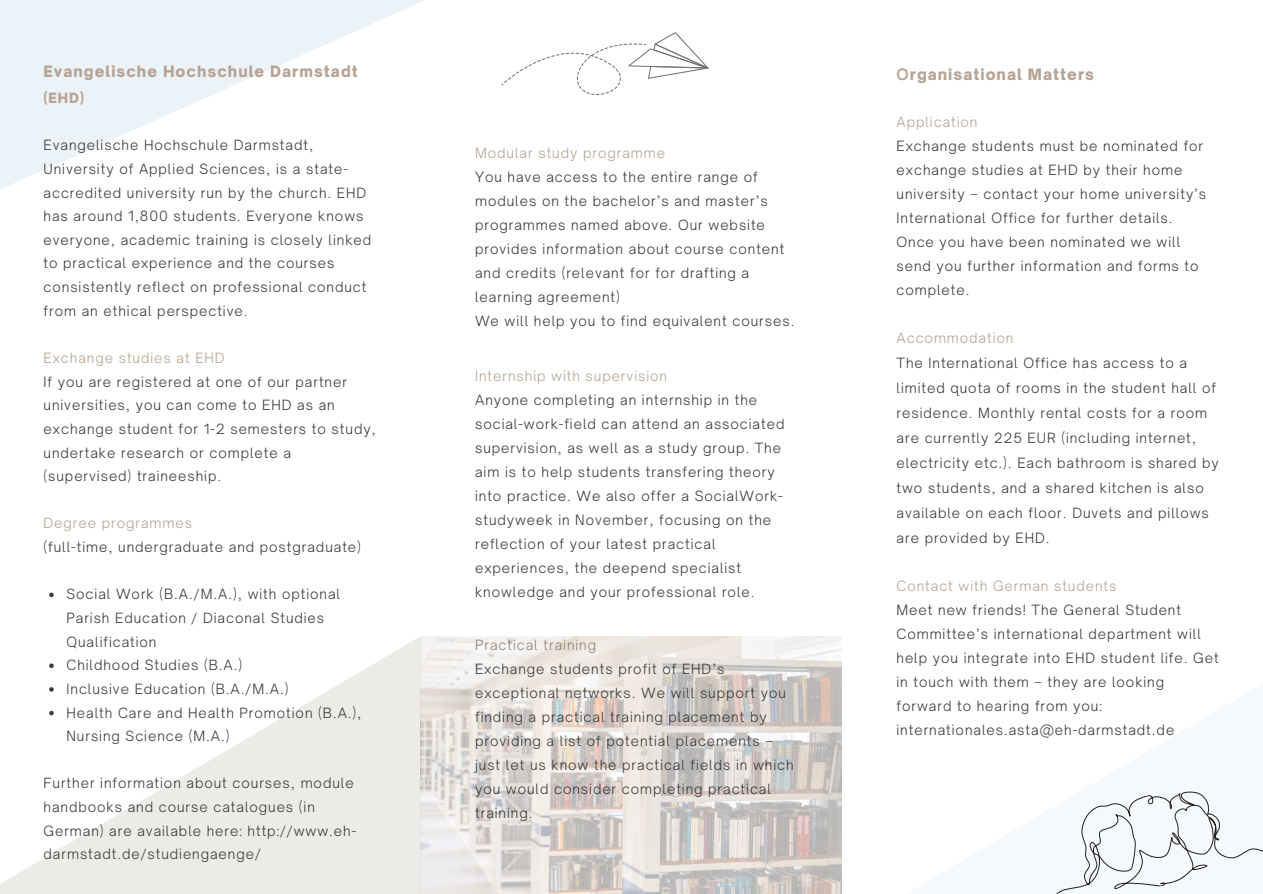
<style>
.page{position:relative;width:1263px;height:894px;background:#fff}
.page>*{position:absolute;margin:0;border:0;box-sizing:border-box;transform-origin:0 0}
.t1{font:900 15px "Open Sauce One";letter-spacing:.07em;color:#b6a393}
.t2{font:300 13.5px/24px "Open Sauce One";letter-spacing:.07em;color:#393939}
.t3{font:300 13.5px "Open Sauce One";letter-spacing:.07em;color:#b6a393}
.t4{font:300 13.5px "Open Sauce One";letter-spacing:.07em;color:#928072}
.t5{font:900 13.5px "Open Sauce One";color:#b6a393}
.s1{font-weight:600}
</style>
<div class="page">
<svg style="left:0;top:636px;width:421px;height:257px;fill:#edebe8"></svg>
<svg style="left:0;top:0;width:424px;height:189px;fill:#ebf2f8"></svg>
<img style="left:421px;top:636px;width:420px;height:257px">
<svg style="left:501px;top:32px;width:207px;height:63px"></svg>
<svg style="left:1057px;top:791px;width:206px;height:102px"></svg>
<svg style="left:49px;top:592px;width:5px;height:5px"></svg>
<svg style="left:49px;top:663px;width:5px;height:4px"></svg>
<svg style="left:49px;top:687px;width:5px;height:4px"></svg>
<svg style="left:49px;top:710px;width:5px;height:5px"></svg>
<p class="t1" style="left:44px;top:62px;width:316px">Evangelische Hochschule Darmstadt</p>
<p class="t5" style="left:44px;top:89px;width:42px">(EHD)</p>
<p class="t2" style="left:44px;top:133px;width:329px;line-height:23.5px">Evangelische Hochschule Darmstadt, University of Applied Sciences, is a state&shy;accredited university run by the church. EHD has around 1,800 students. Everyone knows everyone, academic training is closely linked to practical experience and the courses consistently reflect on professional conduct from an ethical perspective.</p>
<p class="t3" style="left:44px;top:349px;width:183px">Exchange studies at EHD</p>
<p class="t2" style="left:44px;top:369px;width:334px;line-height:23.5px">If you are registered at one of our partner universities, you can come to EHD as an exchange student for 1-2 semesters to study, undertake research or complete a (supervised) traineeship.</p>
<p class="t3" style="left:44px;top:515px;width:150px">Degree programmes</p>
<p class="t2" style="left:44px;top:534px;width:319px">(full-time, undergraduate and postgraduate)</p>
<p class="t2" style="left:67px;top:582px;width:296px;line-height:23.5px">Social Work (B.A./M.A.), with optional<br>Parish Education / Diaconal Studies<br>Qualification<br>Childhood Studies (B.A.)<br>Inclusive Education (B.A./M.A.)<br>Health Care and Health Promotion (B.A.),<br>Nursing Science (M.A.)</p>
<p class="t2" style="left:44px;top:771px;width:314px;line-height:23.5px">Further information about courses, module handbooks and course catalogues (in German) are available here: http://www.eh&shy;darmstadt.de/studiengaenge/</p>
<p class="t3" style="left:475px;top:144px;width:192px">Modular study programme</p>
<p class="t2" style="left:475px;top:164px;width:321px">You have access to the entire range of modules on the bachelor’s and master’s programmes named above. Our website provides information about course content and credits (relevant for for drafting a learning agreement)<br>We will help you to find equivalent courses.</p>
<p class="t3" style="left:475px;top:367px;width:193px">Internship with supervision</p>
<p class="t2" style="left:475px;top:387px;width:311px">Anyone completing an internship in the social-work-field can attend an associated supervision, as well as a study group. The aim is to help students transfering theory into practice. We also offer a SocialWork&shy;studyweek in November, focusing on the reflection of your latest practical experiences, the deepend specialist knowledge and your professional role.</p>
<p class="t4" style="left:475px;top:636px;width:122px">Practical training</p>
<p class="t2" style="left:475px;top:656px;width:320px">Exchange students profit of EHD’s exceptional networks. We will support you finding a practical training placement by providing a list of potential placements – just let us know the practical fields in which you would consider completing practical training.</p>
<p class="t1" style="left:896px;top:65px;width:199px"><span class="s1">O</span>rganisational Matters</p>
<p class="t3" style="left:896px;top:113px;width:82px">Application</p>
<p class="t2" style="left:896px;top:133px;width:311px">Exchange students must be nominated for exchange studies at EHD by their home university – contact your home university’s International Office for further details.<br>Once you have been nominated we will send you further information and forms to complete.</p>
<p class="t3" style="left:896px;top:329px;width:118px">Accommodation</p>
<p class="t2" style="left:896px;top:350px;width:324px;line-height:25px">The International Office has access to a limited quota of rooms in the student hall of residence. Monthly rental costs for a room are currently 225 EUR (including internet, electricity etc.). Each bathroom is shared by two students, and a shared kitchen is also available on each floor. Duvets and pillows are provided by EHD.</p>
<p class="t3" style="left:896px;top:577px;width:221px">Contact with German students</p>
<p class="t2" style="left:896px;top:597px;width:324px">Meet new friends! The General Student Committee’s international department will help you integrate into EHD student life. Get in touch with them – they are looking forward to hearing from you: internationales.asta@eh-darmstadt.de</p>
</div>
